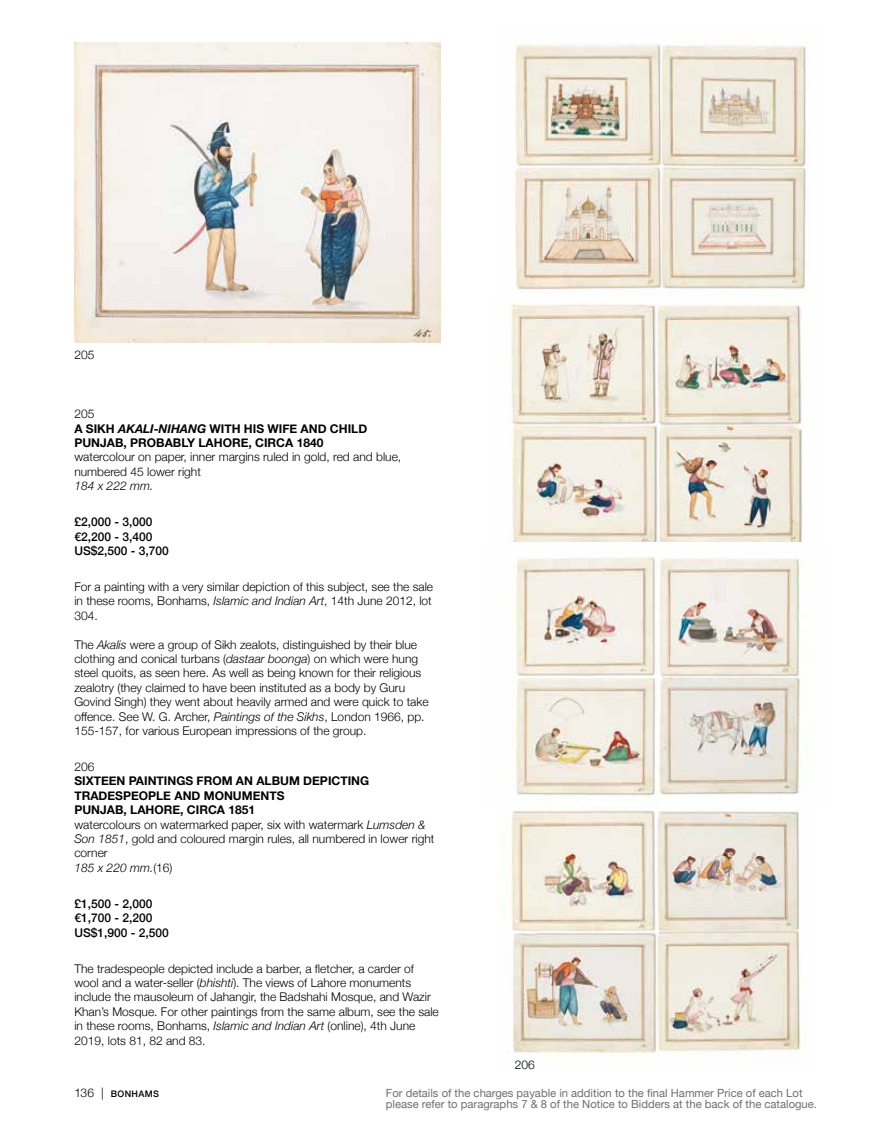
<style>
.page{position:relative;width:893px;height:1127px;background:#fff}
.page>*{position:absolute;margin:0;border:0;box-sizing:border-box;transform-origin:0 0}
.t1{font:300 12px/14.4px "Helvetica Neue";color:#000}
.t2{font:500 12px/14.4px "Helvetica Neue";color:#000}
.t3{font:700 12px/14.4px "Helvetica Neue";color:#000}
.t4{font:italic 300 12px "Helvetica Neue";color:#000}
.t5{font:11.25px/10.5px "Helvetica Neue";color:#6f6f6f}
.t6{font:500 9px "Helvetica Neue";letter-spacing:.04em;color:#000}
.s1{font-weight:300}
.s2{font-style:italic}
.s3{font-weight:700}
.s4{font-weight:300;font-size:12px}
</style>
<div class="page">
<img style="left:74px;top:43px;width:366px;height:299px">
<img style="left:515px;top:43px;width:293px;height:250px">
<img style="left:509px;top:303px;width:294px;height:239px">
<img style="left:511px;top:810px;width:290px;height:252px">
<img style="left:515px;top:557px;width:288px;height:241px">
<p class="t1" style="left:74px;top:347px;width:22px">205</p>
<p class="t3" style="left:74px;top:407px;width:294px"><span class="s1">205<br></span>A SIKH <span class="s2">AKALI</span>-<span class="s2">NIHANG</span> WITH HIS WIFE AND CHILD<br>PUNJAB, PROBABLY LAHORE, CIRCA 1840</p>
<p class="t1" style="left:74px;top:449px;width:328px">watercolour on paper, inner margins ruled in gold, red and blue, numbered 45 lower right</p>
<p class="t4" style="left:74px;top:476px;width:80px">184 x 222 mm.</p>
<p class="t2" style="left:74px;top:514px;width:96px">£2,000 - 3,000 €2,200 - 3,400<br>US$2,500 - 3,700</p>
<p class="t1" style="left:74px;top:579px;width:360px;text-align:justify">For a painting with a very similar depiction of this subject, see the sale in these rooms, Bonhams, <span class="s2">Islamic and Indian Art</span>, 14th June 2012, lot 304.</p>
<p class="t1" style="left:74px;top:636px;width:356px">The <span class="s2">Akalis</span> were a group of Sikh zealots, distinguished by their blue clothing and conical turbans (<span class="s2">dastaar boonga</span>) on which were hung steel quoits, as seen here. As well as being known for their religious zealotry (they claimed to have been instituted as a body by Guru Govind Singh) they went about heavily armed and were quick to take offence. See W. G. Archer, <span class="s2">Paintings of the Sikhs</span>, London 1966, pp.<br>155-157, for various European impressions of the group.</p>
<p class="t1" style="left:74px;top:759px;width:22px">206</p>
<p class="t1" style="left:74px;top:773px;width:361px"><span class="s3">SIXTEEN PAINTINGS FROM AN ALBUM DEPICTING TRADESPEOPLE AND MONUMENTS<br>PUNJAB, LAHORE, CIRCA 1851<br></span>watercolours on watermarked paper, six with watermark <span class="s2">Lumsden &amp; Son 1851</span>, gold and coloured margin rules, all numbered in lower right corner<br><span class="s2">185 x 220 mm.</span>(16)</p>
<p class="t2" style="left:74px;top:895px;width:96px">£1,500 - 2,000 €1,700 - 2,200<br>US$1,900 - 2,500</p>
<p class="t1" style="left:74px;top:960px;width:366px">The tradespeople depicted include a barber, a fletcher, a carder of wool and a water-seller (<span class="s2">bhishti</span>). The views of Lahore monuments include the mausoleum of Jahangir, the Badshahi Mosque, and Wazir Khan’s Mosque. For other paintings from the same album, see the sale in these rooms, Bonhams, <span class="s2">Islamic and Indian Art</span> (online), 4th June 2019, lots 81, 82 and 83.</p>
<p class="t1" style="left:515px;top:1057px;width:22px">206</p>
<p class="t6" style="left:74px;top:1087px;width:86px"><span class="s4">136 |</span> BONHAMS</p>
<p class="t5" style="left:386px;top:1088px;width:433px">For details of the charges payable in addition to the final Hammer Price of each Lot please refer to paragraphs 7 &amp; 8 of the Notice to Bidders at the back of the catalogue.</p>
</div>
